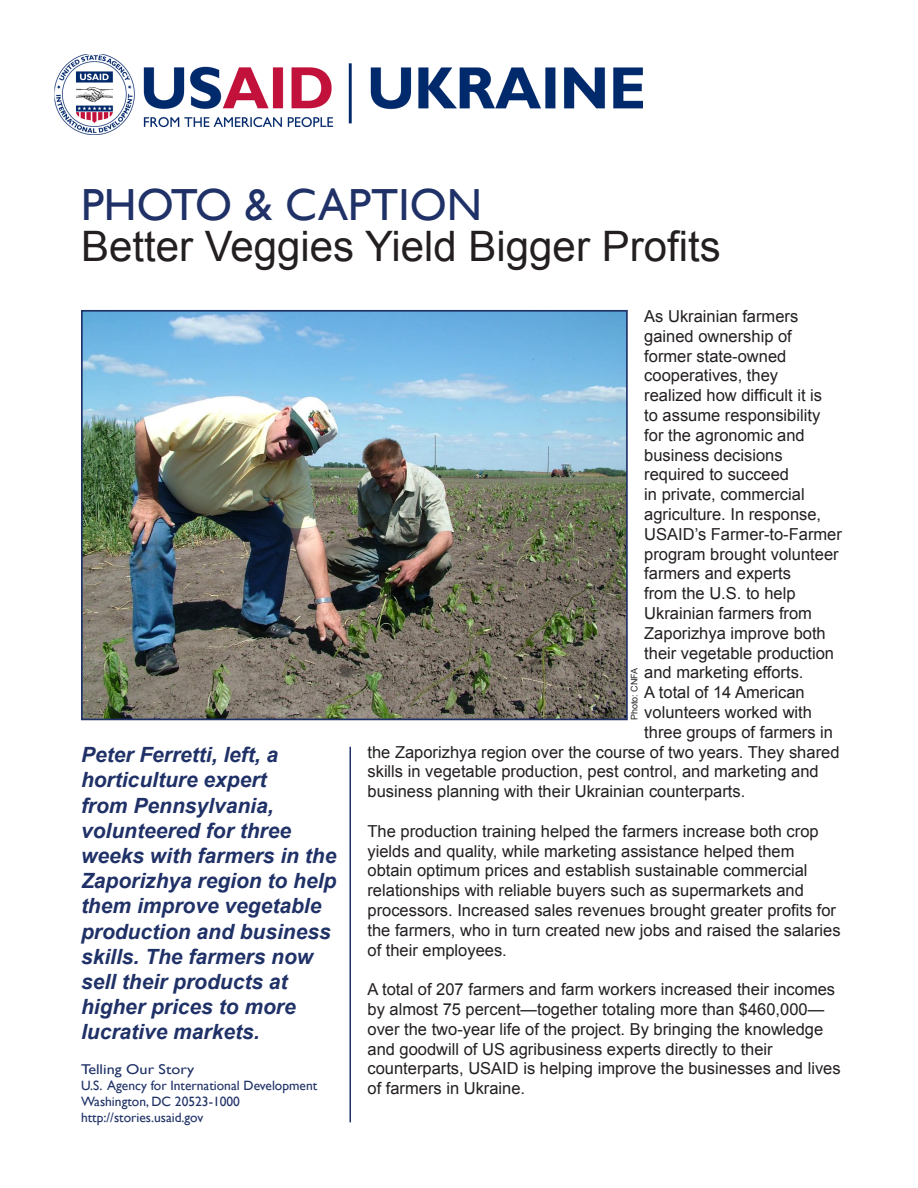
<style>
.page{position:relative;width:918px;height:1188px;background:#fff}
.page>*{position:absolute;margin:0;border:0;box-sizing:border-box;transform-origin:0 0}
.t1{font:45px "Gill Sans";color:#1f3167}
.t2{font:42px "Arial";color:#231f20}
.t3{font:italic 700 21px/25.2px "Arial";color:#1f3167}
.t4{font:16.5px/19.8px "Arial";color:#231f20}
.t5{font:14.1px "Gill Sans";color:#1f3167;scale:1.14 1}
.t6{font:13.5px "Gill Sans";color:#1f3167}
.t7{font:9px "Arial";color:#231f20}
</style>
<div class="page">
<hr style="left:350px;top:747px;width:1px;height:375px;background:#1f3167">
<img style="left:84px;top:313px;width:541px;height:404px">
<div style="left:81px;top:310px;width:547px;height:410px;border:2px solid #1f3167"></div>
<img style="left:54px;top:54px;width:589px;height:81px">
<p class="t1" style="left:81px;top:179px;width:402px">PHOTO &amp; CAPTION</p>
<p class="t2" style="left:81px;top:218px;width:641px">Better Veggies Yield Bigger Profits</p>
<p class="t3" style="left:81px;top:743px;width:257px">Peter Ferretti, left, a horticulture expert<br>from Pennsylvania, volunteered for three weeks with farmers in the<br>Zaporizhya region to help them improve vegetable production and business skills. The farmers now sell their products at higher prices to more lucrative markets.</p>
<p class="t5" style="left:81px;top:1061px;width:101px">Telling Our Story</p>
<p class="t6" style="left:81px;top:1078px;width:238px">U.S. Agency for International Development</p>
<p class="t6" style="left:81px;top:1094px;width:161px">Washington, DC 20523-1000</p>
<p class="t6" style="left:81px;top:1110px;width:124px">http://stories.usaid.gov</p>
<p class="t4" style="left:644px;top:306px;width:156px">As Ukrainian farmers</p>
<p class="t4" style="left:644px;top:326px;width:149px">gained ownership of</p>
<p class="t4" style="left:644px;top:346px;width:144px">former state-owned</p>
<p class="t4" style="left:644px;top:366px;width:135px">cooperatives, they</p>
<p class="t4" style="left:644px;top:386px;width:179px">realized how difficult it is</p>
<p class="t4" style="left:644px;top:405px;width:178px">to assume responsibility</p>
<p class="t4" style="left:644px;top:425px;width:162px">for the agronomic and</p>
<p class="t4" style="left:644px;top:445px;width:140px">business decisions</p>
<p class="t4" style="left:644px;top:465px;width:146px">required to succeed</p>
<p class="t4" style="left:644px;top:485px;width:162px">in private, commercial</p>
<p class="t4" style="left:644px;top:504px;width:178px">agriculture. In response,</p>
<p class="t4" style="left:644px;top:524px;width:199px">USAID’s Farmer-to-Farmer</p>
<p class="t4" style="left:644px;top:544px;width:196px">program brought volunteer</p>
<p class="t4" style="left:644px;top:564px;width:148px">farmers and experts</p>
<p class="t4" style="left:644px;top:584px;width:153px">from the U.S. to help</p>
<p class="t4" style="left:644px;top:603px;width:169px">Ukrainian farmers from</p>
<p class="t4" style="left:644px;top:623px;width:183px">Zaporizhya improve both</p>
<p class="t4" style="left:644px;top:643px;width:191px">their vegetable production</p>
<p class="t4" style="left:644px;top:663px;width:161px">and marketing efforts.</p>
<p class="t4" style="left:644px;top:683px;width:162px">A total of 14 American</p>
<p class="t4" style="left:644px;top:702px;width:169px">volunteers worked with</p>
<p class="t4" style="left:644px;top:722px;width:190px">three groups of farmers in</p>
<p class="t4" style="left:368px;top:742px;width:474px">the Zaporizhya region over the course of two years. They shared</p>
<p class="t4" style="left:368px;top:762px;width:453px">skills in vegetable production, pest control, and marketing and</p>
<p class="t4" style="left:368px;top:782px;width:379px">business planning with their Ukrainian counterparts.</p>
<p class="t4" style="left:368px;top:821px;width:475px">The production training helped the farmers increase both crop yields and quality, while marketing assistance helped them obtain optimum prices and establish sustainable commercial relationships with reliable buyers such as supermarkets and processors. Increased sales revenues brought greater profits for the farmers, who in turn created new jobs and raised the salaries of their employees.</p>
<p class="t4" style="left:368px;top:980px;width:475px">A total of 207 farmers and farm workers increased their incomes by almost 75 percent—together totaling more than $460,000— over the two-year life of the project. By bringing the knowledge and goodwill of US agribusiness experts directly to their counterparts, USAID is helping improve the businesses and lives of farmers in Ukraine.</p>
<p class="t7" style="left:628px;top:720px;width:54px;rotate:-90deg">Photo: CNFA</p>
</div>
